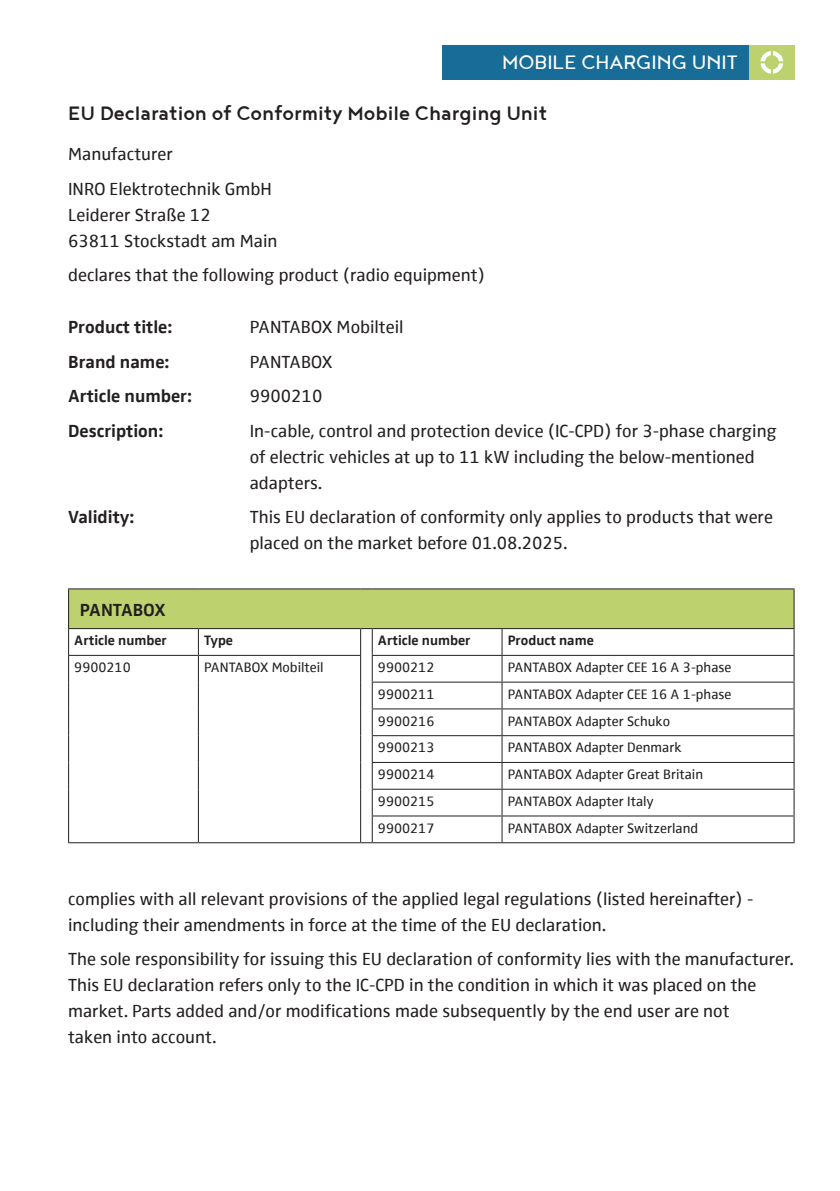
<style>
.page{position:relative;width:840px;height:1191px;background:#fff}
.page>*{position:absolute;margin:0;border:0;box-sizing:border-box;transform-origin:0 0}
.Überschrift{font:500 24px "Noyh";color:#231f20}
.t1{font:24px "Noyh";color:#fff}
._9_13__1_5{font:18px/26px "Zwo Offc Pro";color:#231f20}
._9_13__1_5-2{font:700 18px "Zwo Offc Pro";color:#231f20}
.Tabelle_Kopf{font:700 18px "Zwo Offc Pro";color:#231f20}
.Tabelle_Inhalt{font:14px "Zwo Offc Pro";color:#231f20}
.Tabelle_Inhalt-2{font:700 14px "Zwo Offc Pro";color:#231f20}
</style>
<div class="page">
<div style="left:69px;top:589px;width:724px;height:39px;background:#bdd26e"></div>
<svg style="left:69px;top:629px;width:724px;height:213px"></svg>
<hr style="left:68px;top:588px;width:130px;height:1px;background:#231f20">
<hr style="left:68px;top:589px;width:1px;height:39px;background:#231f20">
<hr style="left:198px;top:588px;width:162px;height:1px;background:#231f20">
<svg style="left:360px;top:588px;width:12px;height:1px"></svg>
<hr style="left:372px;top:588px;width:129px;height:1px;background:#231f20">
<hr style="left:501px;top:588px;width:293px;height:1px;background:#231f20">
<hr style="left:793px;top:589px;width:1px;height:39px;background:#231f20">
<hr style="left:68px;top:628px;width:130px;height:1px;background:#231f20">
<hr style="left:198px;top:628px;width:162px;height:1px;background:#231f20">
<hr style="left:372px;top:628px;width:129px;height:1px;background:#231f20">
<hr style="left:501px;top:628px;width:293px;height:1px;background:#231f20">
<hr style="left:68px;top:655px;width:130px;height:1px;background:#231f20">
<hr style="left:198px;top:655px;width:163px;height:1px;background:#231f20">
<hr style="left:371px;top:655px;width:130px;height:1px;background:#231f20">
<hr style="left:501px;top:655px;width:293px;height:1px;background:#231f20">
<hr style="left:371px;top:681px;width:130px;height:1px;background:#231f20">
<hr style="left:501px;top:681px;width:293px;height:1px;background:#231f20">
<hr style="left:371px;top:708px;width:130px;height:1px;background:#231f20">
<hr style="left:501px;top:708px;width:293px;height:1px;background:#231f20">
<hr style="left:371px;top:735px;width:130px;height:1px;background:#231f20">
<hr style="left:501px;top:735px;width:293px;height:1px;background:#231f20">
<hr style="left:371px;top:762px;width:130px;height:1px;background:#231f20">
<hr style="left:501px;top:762px;width:293px;height:1px;background:#231f20">
<hr style="left:371px;top:788px;width:130px;height:1px;background:#231f20">
<hr style="left:501px;top:788px;width:293px;height:1px;background:#231f20">
<svg style="left:68px;top:629px;width:1px;height:213px"></svg>
<svg style="left:198px;top:629px;width:1px;height:213px"></svg>
<hr style="left:371px;top:815px;width:130px;height:1px;background:#231f20">
<hr style="left:501px;top:815px;width:293px;height:1px;background:#231f20">
<svg style="left:501px;top:629px;width:1px;height:213px"></svg>
<svg style="left:793px;top:629px;width:1px;height:213px"></svg>
<hr style="left:68px;top:842px;width:130px;height:1px;background:#231f20">
<hr style="left:198px;top:842px;width:162px;height:1px;background:#231f20">
<svg style="left:360px;top:628px;width:12px;height:215px"></svg>
<hr style="left:372px;top:842px;width:129px;height:1px;background:#231f20">
<hr style="left:501px;top:842px;width:293px;height:1px;background:#231f20">
<div style="left:748px;top:45px;width:46px;height:34px;background:#bdd26e"></div>
<div style="left:442px;top:45px;width:306px;height:34px;background:#186d98"></div>
<svg style="left:760px;top:51px;width:22px;height:23px"></svg>
<p class="t1" style="left:501px;top:49px;width:237px">MOBILE CHARGING UNIT</p>
<p class="Überschrift" style="left:68px;top:100px;width:480px">EU Declaration of Conformity Mobile Charging Unit</p>
<p class="_9_13__1_5" style="left:68px;top:140px;width:106px">Manufacturer</p>
<p class="_9_13__1_5" style="left:68px;top:174px;width:211px">INRO Elektrotechnik GmbH<br>Leiderer Straße 12<br>63811 Stockstadt am Main</p>
<p class="_9_13__1_5" style="left:68px;top:261px;width:418px">declares that the following product (radio equipment)</p>
<p class="_9_13__1_5-2" style="left:68px;top:313px;width:105px">Product title:</p>
<p class="_9_13__1_5" style="left:249px;top:313px;width:155px">PANTABOX Mobilteil</p>
<p class="_9_13__1_5-2" style="left:68px;top:348px;width:102px">Brand name:</p>
<p class="_9_13__1_5" style="left:249px;top:347px;width:84px">PANTABOX</p>
<p class="_9_13__1_5-2" style="left:68px;top:382px;width:125px">Article number:</p>
<p class="_9_13__1_5" style="left:249px;top:382px;width:74px">9900210</p>
<p class="_9_13__1_5-2" style="left:68px;top:417px;width:96px">Description:</p>
<p class="_9_13__1_5" style="left:249px;top:417px;width:528px">In-cable, control and protection device (IC-CPD) for 3-phase charging of electric vehicles at up to 11 kW including the below-mentioned adapters.</p>
<p class="_9_13__1_5-2" style="left:68px;top:503px;width:68px">Validity:</p>
<p class="_9_13__1_5" style="left:249px;top:503px;width:524px">This EU declaration of conformity only applies to products that were placed on the market before 01.08.2025.</p>
<p class="Tabelle_Kopf" style="left:80px;top:596px;width:87px">PANTABOX</p>
<p class="Tabelle_Inhalt-2" style="left:74px;top:630px;width:94px">Article number</p>
<p class="Tabelle_Inhalt-2" style="left:204px;top:630px;width:31px">Type</p>
<p class="Tabelle_Inhalt-2" style="left:378px;top:630px;width:94px">Article number</p>
<p class="Tabelle_Inhalt-2" style="left:507px;top:630px;width:88px">Product name</p>
<p class="Tabelle_Inhalt" style="left:74px;top:656px;width:58px">9900210</p>
<p class="Tabelle_Inhalt" style="left:204px;top:656px;width:121px">PANTABOX Mobilteil</p>
<p class="Tabelle_Inhalt" style="left:378px;top:656px;width:58px">9900212</p>
<p class="Tabelle_Inhalt" style="left:507px;top:656px;width:225px">PANTABOX Adapter CEE 16 A 3-phase</p>
<p class="Tabelle_Inhalt" style="left:378px;top:683px;width:58px">9900211</p>
<p class="Tabelle_Inhalt" style="left:507px;top:683px;width:225px">PANTABOX Adapter CEE 16 A 1-phase</p>
<p class="Tabelle_Inhalt" style="left:378px;top:710px;width:58px">9900216</p>
<p class="Tabelle_Inhalt" style="left:507px;top:710px;width:164px">PANTABOX Adapter Schuko</p>
<p class="Tabelle_Inhalt" style="left:378px;top:737px;width:58px">9900213</p>
<p class="Tabelle_Inhalt" style="left:507px;top:737px;width:175px">PANTABOX Adapter Denmark</p>
<p class="Tabelle_Inhalt" style="left:378px;top:763px;width:58px">9900214</p>
<p class="Tabelle_Inhalt" style="left:507px;top:763px;width:197px">PANTABOX Adapter Great Britain</p>
<p class="Tabelle_Inhalt" style="left:378px;top:790px;width:58px">9900215</p>
<p class="Tabelle_Inhalt" style="left:507px;top:790px;width:147px">PANTABOX Adapter Italy</p>
<p class="Tabelle_Inhalt" style="left:378px;top:817px;width:58px">9900217</p>
<p class="Tabelle_Inhalt" style="left:507px;top:817px;width:192px">PANTABOX Adapter Switzerland</p>
<p class="_9_13__1_5" style="left:68px;top:884px;width:686px">complies with all relevant provisions of the applied legal regulations (listed hereinafter) - including their amendments in force at the time of the EU declaration.</p>
<p class="_9_13__1_5" style="left:68px;top:945px;width:726px">The sole responsibility for issuing this EU declaration of conformity lies with the manufacturer.<br>This EU declaration refers only to the IC-CPD in the condition in which it was placed on the market. Parts added and/or modifications made subsequently by the end user are not<br>taken into account.</p>
</div>
